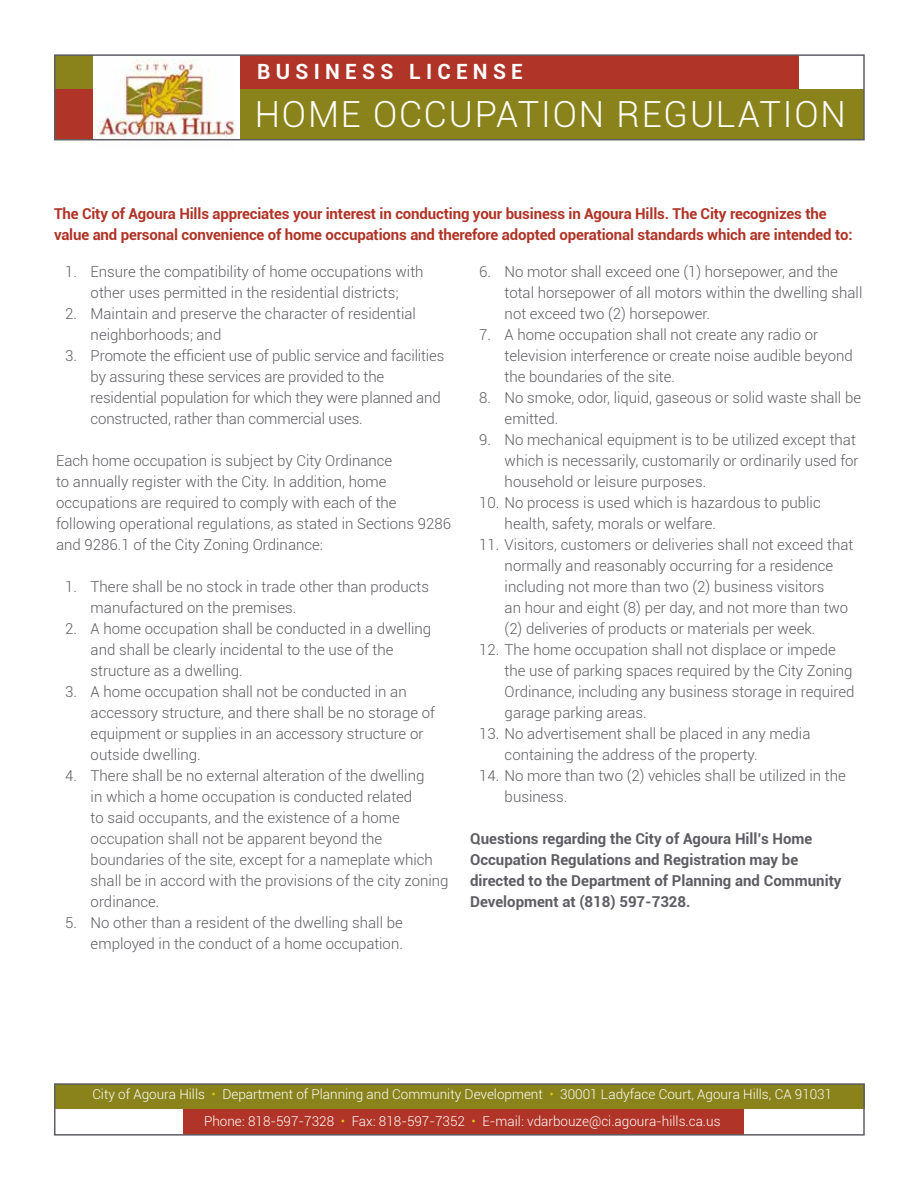
<style>
.page{position:relative;width:918px;height:1188px;background:#fff}
.page>*{position:absolute;margin:0;border:0;box-sizing:border-box;transform-origin:0 0}
.t1{font:300 36px "Roboto";letter-spacing:.05em;color:#fff}
.t2{font:700 21px "Roboto";letter-spacing:.25em;color:#fff}
.t3{font:300 15px/21px "Roboto";color:#5d5d63}
.t4{font:700 15px/21px "Roboto";letter-spacing:-.01em;color:#b03427}
.t5{font:700 15px/21px "Roboto";color:#5d5d63}
.t6{font:300 13.5px/27px "Roboto";color:#fff;text-align:center}
.s1{color:#dccc00}
</style>
<div class="page">
<img style="left:95px;top:59px;width:142px;height:82px">
<div style="left:55px;top:55px;width:38px;height:39px;background:#8a831b"></div>
<div style="left:241px;top:55px;width:37px;height:39px;background:#b03427"></div>
<div style="left:269px;top:55px;width:530px;height:39px;background:#b03427"></div>
<div style="left:55px;top:89px;width:38px;height:50px;background:#b03427"></div>
<div style="left:241px;top:89px;width:623px;height:50px;background:#8a831b"></div>
<div style="left:54px;top:54px;width:811px;height:86px;border:2px solid #5d5d63"></div>
<div style="left:55px;top:1084px;width:810px;height:27px;background:#8a831b"></div>
<div style="left:55px;top:1109px;width:810px;height:27px;background:#fff"></div>
<div style="left:183px;top:1109px;width:560px;height:26px;background:#b03427"></div>
<div style="left:54px;top:1083px;width:811px;height:53px;border:2px solid #5d5d63"></div>
<h2 class="t2" style="left:257px;top:57px;width:267px">BUSINESS LICENSE</h2>
<h1 class="t1" style="left:255px;top:89px;width:592px">HOME OCCUPATION REGULATION</h1>
<p class="t4" style="left:54px;top:202px;width:800px">The City of Agoura Hills appreciates your interest in conducting your business in Agoura Hills. The City recognizes the value and personal convenience of home occupations and therefore adopted operational standards which are intended to:</p>
<p class="t3" style="left:65px;top:261px;width:360px;text-align:center">1. Ensure the compatibility of home occupations with other uses permitted in the residential districts;</p>
<p class="t3" style="left:91px;top:303px;width:327px;text-indent:-26px">2. Maintain and preserve the character of residential neighborhoods; and</p>
<p class="t3" style="left:91px;top:345px;width:355px;text-indent:-26px">3. Promote the efficient use of public service and facilities by assuring these services are provided to the residential population for which they were planned and constructed, rather than commercial uses.</p>
<p class="t3" style="left:56px;top:450px;width:396px">Each home occupation is subject by City Ordinance<br>to annually register with the City. In addition, home occupations are required to comply with each of the following operational regulations, as stated in Sections 9286 and 9286.1 of the City Zoning Ordinance:</p>
<p class="t3" style="left:91px;top:576px;width:340px;text-indent:-26px">1. There shall be no stock in trade other than products manufactured on the premises.</p>
<p class="t3" style="left:91px;top:618px;width:342px;text-indent:-26px">2. A home occupation shall be conducted in a dwelling and shall be clearly incidental to the use of the structure as a dwelling.</p>
<p class="t3" style="left:91px;top:681px;width:346px;text-indent:-26px">3. A home occupation shall not be conducted in an accessory structure, and there shall be no storage of equipment or supplies in an accessory structure or outside dwelling.</p>
<p class="t3" style="left:91px;top:765px;width:359px;text-indent:-26px">4. There shall be no external alteration of the dwelling<br>in which a home occupation is conducted related<br>to said occupants, and the existence of a home occupation shall not be apparent beyond the boundaries of the site, except for a nameplate which shall be in accord with the provisions of the city zoning ordinance.</p>
<p class="t3" style="left:65px;top:912px;width:339px;text-align:right">5. No other than a resident of the dwelling shall be employed in the conduct of a home occupation.</p>
<p class="t3" style="left:505px;top:261px;width:359px;text-indent:-26px">6. No motor shall exceed one (1) horsepower, and the total horsepower of all motors within the dwelling shall not exceed two (2) horsepower.</p>
<p class="t3" style="left:505px;top:324px;width:350px;text-indent:-26px">7. A home occupation shall not create any radio or television interference or create noise audible beyond the boundaries of the site.</p>
<p class="t3" style="left:505px;top:387px;width:358px;text-indent:-26px">8. No smoke, odor, liquid, gaseous or solid waste shall be emitted.</p>
<p class="t3" style="left:505px;top:429px;width:356px;text-indent:-26px">9. No mechanical equipment is to be utilized except that which is necessarily, customarily or ordinarily used for household or leisure purposes.</p>
<p class="t3" style="left:505px;top:492px;width:318px;text-indent:-26px">10. No process is used which is hazardous to public health, safety, morals or welfare.</p>
<p class="t3" style="left:505px;top:534px;width:350px;text-indent:-26px">11. Visitors, customers or deliveries shall not exceed that normally and reasonably occurring for a residence including not more than two (2) business visitors<br>an hour and eight (8) per day, and not more than two (2) deliveries of products or materials per week.</p>
<p class="t3" style="left:505px;top:639px;width:352px;text-indent:-26px">12. The home occupation shall not displace or impede the use of parking spaces required by the City Zoning Ordinance, including any business storage in required garage parking areas.</p>
<p class="t3" style="left:505px;top:723px;width:307px;text-indent:-26px">13. No advertisement shall be placed in any media containing the address of the property.</p>
<p class="t3" style="left:505px;top:765px;width:343px;text-indent:-26px">14. No more than two (2) vehicles shall be utilized in the business.</p>
<p class="t5" style="left:470px;top:828px;width:373px">Questions regarding the City of Agoura Hill’s Home Occupation Regulations and Registration may be directed to the Department of Planning and Community Development at (818) 597-7328.</p>
<p class="t6" style="left:92px;top:1080px;width:741px">City of Agoura Hills <span class="s1">•</span> Department of Planning and Community Development <span class="s1">•</span> 30001 Ladyface Court, Agoura Hills, CA 91031<br>Phone: 818-597-7328 <span class="s1">•</span> Fax: 818-597-7352 <span class="s1">•</span> E-mail: vdarbouze@ci.agoura-hills.ca.us</p>
</div>
